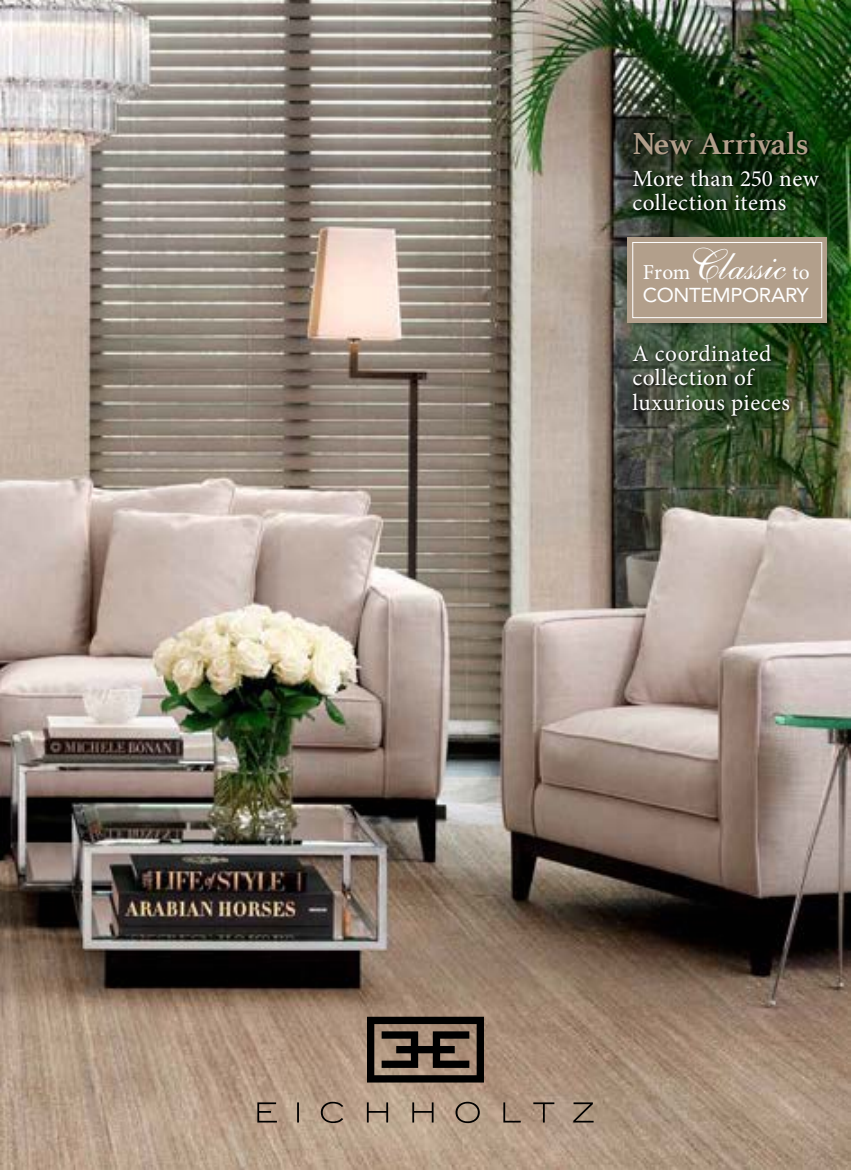
<style>
.page{position:relative;width:851px;height:1170px;background:#fff}
.page>*{position:absolute;margin:0;border:0;box-sizing:border-box;transform-origin:0 0}
.t1{font:42.12px "ALS Script";color:#fff}
.t2{font:700 32.12px "Athelas";color:#b29f8b}
.t3{font:23.25px/24.4px "Minion Pro";letter-spacing:.02em;color:#fff}
.t4{font:20.12px "Avenir";letter-spacing:-.02em;color:#fff}
.s1{font-family:"Minion Pro";font-size:21.38px}
</style>
<div class="page">
<img style="left:0;top:0;width:850px;height:1169px">
<svg style="left:257px;top:1016px;width:336px;height:106px;background:#957f6d"></svg>
<div style="left:626px;top:236px;width:205px;height:92px;background:#000;opacity:.3"></div>
<div style="left:627px;top:237px;width:199px;height:86px;background:#b29f8b"></div>
<div style="left:632px;top:242px;width:189px;height:76px;border:1px solid #fff"></div>
<div style="left:632px;top:131px;width:189px;height:82px;background:#000;opacity:.7"></div>
<div style="left:632px;top:344px;width:159px;height:74px;background:#000;opacity:.7"></div>
<h2 class="t2" style="left:632px;top:117px;width:177px">New Arrivals</h2>
<p class="t3" style="left:632px;top:166px;width:188px">More than 250 new collection items</p>
<h1 class="t1" style="left:642px;top:246px;width:168px"><span class="s1">From</span>Classic <span class="s1">to</span></h1>
<p class="t4" style="left:642px;top:279px;width:167px">CONTEMPORARY</p>
<p class="t3" style="left:632px;top:341px;width:159px">A coordinated collection of luxurious pieces</p>
</div>
